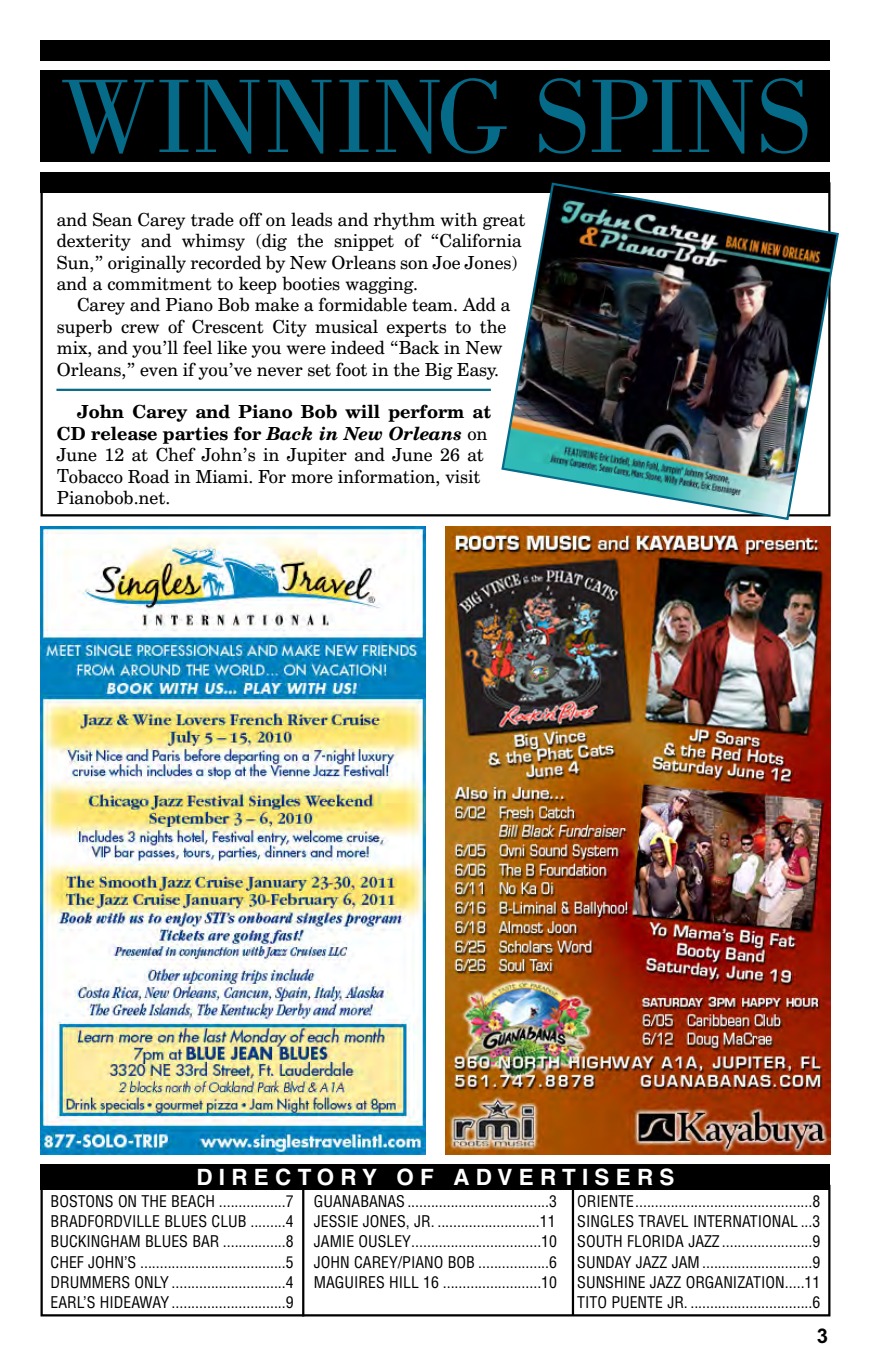
<style>
.page{position:relative;width:871px;height:1357px;background:#fff}
.page>*{position:absolute;margin:0;border:0;box-sizing:border-box;transform-origin:0 0}
.t1{font:108px "Bodoni";color:#056b88}
.t2{font:700 22.5px "Helvetica";letter-spacing:.28em;color:#fff}
.t3{font:700 20.25px "Arial";color:#000}
.t4{font:18px/21.4px "Century Schoolbook BT";color:#000}
.t5{font:condensed 15.75px/20.2px "Helvetica";color:#000;text-align:justify}
.s1{font-weight:700}
.s2{font-weight:700;font-style:italic}
</style>
<div class="page">
<div style="left:40px;top:1185px;width:790px;height:131px;border:2px solid #000"></div>
<div style="left:40px;top:40px;width:790px;height:21px;background:#000"></div>
<div style="left:40px;top:71px;width:790px;height:91px;background:#000"></div>
<div style="left:40px;top:172px;width:790px;height:20px;background:#000"></div>
<img style="left:500px;top:182px;width:339px;height:339px">
<img style="left:41px;top:527px;width:384px;height:627px">
<img style="left:446px;top:526px;width:384px;height:628px">
<hr style="left:56px;top:389px;width:435px;height:2px;background:#056b88">
<div style="left:40px;top:1164px;width:790px;height:26px;background:#000"></div>
<hr style="left:302px;top:1190px;width:2px;height:126px;background:#000">
<hr style="left:572px;top:1190px;width:2px;height:125px;background:#000">
<h1 class="t1" style="left:60px;top:77px;width:753px">WINNING SPINS</h1>
<p class="t4" style="left:57px;top:211px;width:470px">and Sean Carey trade off on leads and rhythm with great dexterity and whimsy (dig the snippet of “California Sun,” originally recorded by New Orleans son Joe Jones) and a commitment to keep booties wagging.</p>
<p class="t4" style="left:57px;top:296px;width:455px;text-indent:20px">Carey and Piano Bob make a formidable team. Add a superb crew of Crescent City musical experts to the mix, and you’ll feel like you were indeed “Back in New Orleans,” even if you’ve never set foot in the Big Easy.</p>
<p class="t4" style="left:57px;top:403px;width:436px;text-indent:20px"><span class="s1">John Carey and Piano Bob will perform at CD release parties for</span> <span class="s2">Back in New Orleans</span> on June 12 at Chef John’s in Jupiter and June 26 at Tobacco Road in Miami. For more information, visit Pianobob.net.</p>
<h2 class="t2" style="left:196px;top:1168px;width:480px">DIRECTORY OF ADVERTISERS</h2>
<p class="t5" style="left:51px;top:1191px;width:245px">BOSTONS ON THE BEACH .................7<br>BRADFORDVILLE BLUES CLUB .........4<br>BUCKINGHAM BLUES BAR ................8<br>CHEF JOHN’S .....................................5<br>DRUMMERS ONLY .............................4<br>EARL’S HIDEAWAY .............................9</p>
<p class="t5" style="left:314px;top:1191px;width:245px">GUANABANAS ....................................3<br>JESSIE JONES, JR. ..........................11<br>JAMIE OUSLEY.................................10<br>JOHN CAREY/PIANO BOB ..................6<br>MAGUIRES HILL 16 .........................10</p>
<p class="t5" style="left:577px;top:1191px;width:245px">ORIENTE.............................................8<br>SINGLES TRAVEL INTERNATIONAL ...3<br>SOUTH FLORIDA JAZZ .......................9<br>SUNDAY JAZZ JAM ............................9<br>SUNSHINE JAZZ ORGANIZATION.....11<br>TITO PUENTE JR. ...............................6</p>
<p class="t3" style="left:817px;top:1329px;width:13px">3</p>
</div>
